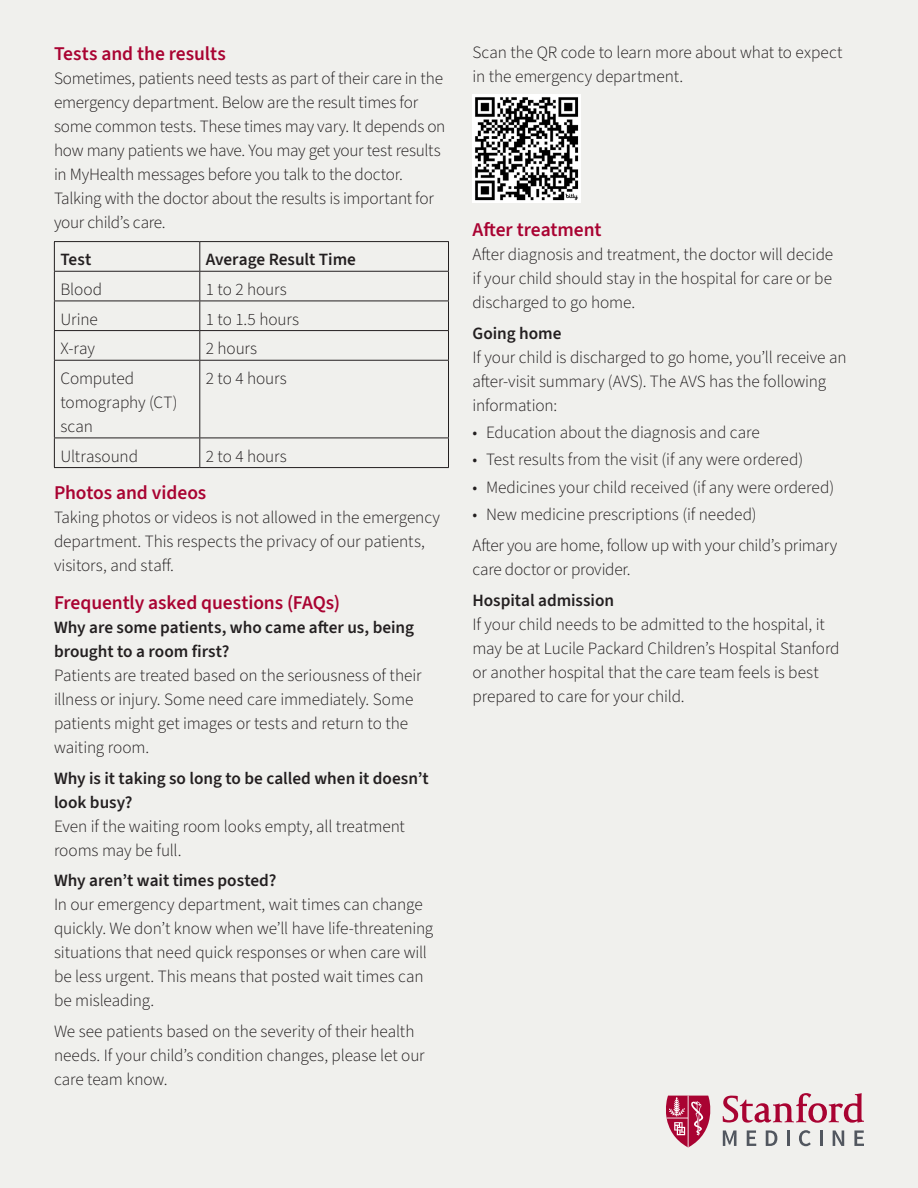
<style>
.page{position:relative;width:918px;height:1188px;background:#f0f0ed}
.page>*{position:absolute;margin:0;border:0;box-sizing:border-box;transform-origin:0 0}
.Body_Text{font:600 19.5px "Source Sans 3";letter-spacing:-.005em;color:#a90332}
.Body_Text-2{font:300 17.25px/24px "Source Sans 3";letter-spacing:-.005em;color:#231f20}
.Body_Text-3{font:600 17.25px/24px "Source Sans 3";letter-spacing:-.005em;color:#231f20}
.Body_Text_-_Pre-Bullet{font:300 17.25px/24px "Source Sans 3";letter-spacing:-.01em;color:#231f20}
</style>
<div class="page">
<hr style="left:54px;top:301px;width:146px;height:1px;background:#231f20">
<hr style="left:200px;top:301px;width:249px;height:1px;background:#231f20">
<hr style="left:54px;top:330px;width:146px;height:1px;background:#231f20">
<hr style="left:200px;top:330px;width:249px;height:1px;background:#231f20">
<hr style="left:54px;top:360px;width:146px;height:1px;background:#231f20">
<hr style="left:54px;top:361px;width:1px;height:77px;background:#231f20">
<hr style="left:200px;top:360px;width:249px;height:1px;background:#231f20">
<hr style="left:199px;top:361px;width:1px;height:77px;background:#231f20">
<hr style="left:448px;top:361px;width:1px;height:77px;background:#231f20">
<hr style="left:54px;top:438px;width:146px;height:1px;background:#231f20">
<svg style="left:54px;top:438px;width:1px;height:29px"></svg>
<hr style="left:200px;top:438px;width:249px;height:1px;background:#231f20">
<svg style="left:199px;top:438px;width:1px;height:29px"></svg>
<svg style="left:448px;top:438px;width:1px;height:29px"></svg>
<hr style="left:54px;top:467px;width:146px;height:1px;background:#231f20">
<hr style="left:200px;top:467px;width:249px;height:1px;background:#231f20">
<hr style="left:54px;top:241px;width:146px;height:1px;background:#231f20">
<svg style="left:54px;top:242px;width:1px;height:118px"></svg>
<hr style="left:200px;top:241px;width:249px;height:1px;background:#231f20">
<svg style="left:199px;top:242px;width:1px;height:118px"></svg>
<svg style="left:448px;top:242px;width:1px;height:118px"></svg>
<hr style="left:54px;top:271px;width:146px;height:1px;background:#231f20">
<hr style="left:200px;top:271px;width:249px;height:1px;background:#231f20">
<svg style="left:854px;top:1130px;width:10px;height:16px"></svg>
<svg style="left:833px;top:1130px;width:11px;height:16px"></svg>
<svg style="left:820px;top:1130px;width:2px;height:16px"></svg>
<svg style="left:799px;top:1130px;width:12px;height:16px"></svg>
<hr style="left:787px;top:1130px;width:3px;height:16px;background:#52575f">
<svg style="left:766px;top:1130px;width:11px;height:16px"></svg>
<svg style="left:747px;top:1130px;width:9px;height:16px"></svg>
<svg style="left:723px;top:1130px;width:13px;height:16px"></svg>
<svg style="left:723px;top:1093px;width:141px;height:30px"></svg>
<svg style="left:666px;top:1096px;width:45px;height:52px"></svg>
<img style="left:472px;top:94px;width:108px;height:108px">
<p class="Body_Text" style="left:54px;top:42px;width:173px">Tests and the results</p>
<p class="Body_Text-2" style="left:54px;top:67px;width:393px">Sometimes, patients need tests as part of their care in the emergency department. Below are the result times for some common tests. These times may vary. It depends on how many patients we have. You may get your test results in MyHealth messages before you talk to the doctor.<br>Talking with the doctor about the results is important for your child’s care.</p>
<p class="Body_Text-3" style="left:60px;top:248px;width:32px">Test</p>
<p class="Body_Text-3" style="left:206px;top:248px;width:152px">Average Result Time</p>
<p class="Body_Text-2" style="left:60px;top:277px;width:43px">Blood</p>
<p class="Body_Text-2" style="left:206px;top:277px;width:83px">1 to 2 hours</p>
<p class="Body_Text-2" style="left:60px;top:307px;width:39px">Urine</p>
<p class="Body_Text-2" style="left:206px;top:307px;width:95px">1 to 1.5 hours</p>
<p class="Body_Text-2" style="left:60px;top:337px;width:36px">X-ray</p>
<p class="Body_Text-2" style="left:206px;top:337px;width:53px">2 hours</p>
<p class="Body_Text-2" style="left:60px;top:366px;width:119px">Computed tomography (CT) scan</p>
<p class="Body_Text-2" style="left:206px;top:366px;width:83px">2 to 4 hours</p>
<p class="Body_Text-2" style="left:60px;top:444px;width:79px">Ultrasound</p>
<p class="Body_Text-2" style="left:206px;top:444px;width:83px">2 to 4 hours</p>
<p class="Body_Text" style="left:54px;top:480px;width:154px">Photos and videos</p>
<p class="Body_Text-2" style="left:54px;top:506px;width:388px">Taking photos or videos is not allowed in the emergency department. This respects the privacy of our patients, visitors, and staff.</p>
<p class="Body_Text" style="left:54px;top:590px;width:288px">Frequently asked questions (FAQs)</p>
<p class="Body_Text-3" style="left:54px;top:615px;width:362px">Why are some patients, who came after us, being brought to a room first?</p>
<p class="Body_Text-2" style="left:54px;top:663px;width:369px">Patients are treated based on the seriousness of their illness or injury. Some need care immediately. Some patients might get images or tests and return to the waiting room.</p>
<p class="Body_Text-3" style="left:54px;top:766px;width:376px">Why is it taking so long to be called when it doesn’t look busy?</p>
<p class="Body_Text-2" style="left:54px;top:814px;width:353px">Even if the waiting room looks empty, all treatment rooms may be full.</p>
<p class="Body_Text-3" style="left:54px;top:869px;width:224px">Why aren’t wait times posted?</p>
<p class="Body_Text-2" style="left:54px;top:893px;width:381px">In our emergency department, wait times can change quickly. We don’t know when we’ll have life-threatening situations that need quick responses or when care will be less urgent. This means that posted wait times can be misleading.</p>
<p class="Body_Text-2" style="left:54px;top:1020px;width:372px">We see patients based on the severity of their health needs. If your child’s condition changes, please let our care team know.</p>
<p class="Body_Text-2" style="left:472px;top:41px;width:372px">Scan the QR code to learn more about what to expect in the emergency department.</p>
<p class="Body_Text" style="left:472px;top:217px;width:131px">After treatment</p>
<p class="Body_Text-2" style="left:472px;top:242px;width:362px;text-align:justify">After diagnosis and treatment, the doctor will decide if your child should stay in the hospital for care or be discharged to go home.</p>
<p class="Body_Text-3" style="left:472px;top:321px;width:91px">Going home</p>
<p class="Body_Text_-_Pre-Bullet" style="left:472px;top:345px;width:376px">If your child is discharged to go home, you’ll receive an after-visit summary (AVS). The AVS has the following information:</p>
<p class="Body_Text-2" style="left:472px;top:420px;width:289px">• Education about the diagnosis and care</p>
<p class="Body_Text-2" style="left:472px;top:448px;width:332px">• Test results from the visit (if any were ordered)</p>
<p class="Body_Text-2" style="left:472px;top:475px;width:363px">• Medicines your child received (if any were ordered)</p>
<p class="Body_Text-2" style="left:472px;top:503px;width:286px">• New medicine prescriptions (if needed)</p>
<p class="Body_Text-2" style="left:472px;top:533px;width:366px">After you are home, follow up with your child’s primary care doctor or provider.</p>
<p class="Body_Text-3" style="left:472px;top:588px;width:143px">Hospital admission</p>
<p class="Body_Text-2" style="left:472px;top:612px;width:369px">If your child needs to be admitted to the hospital, it may be at Lucile Packard Children’s Hospital Stanford or another hospital that the care team feels is best prepared to care for your child.</p>
</div>
